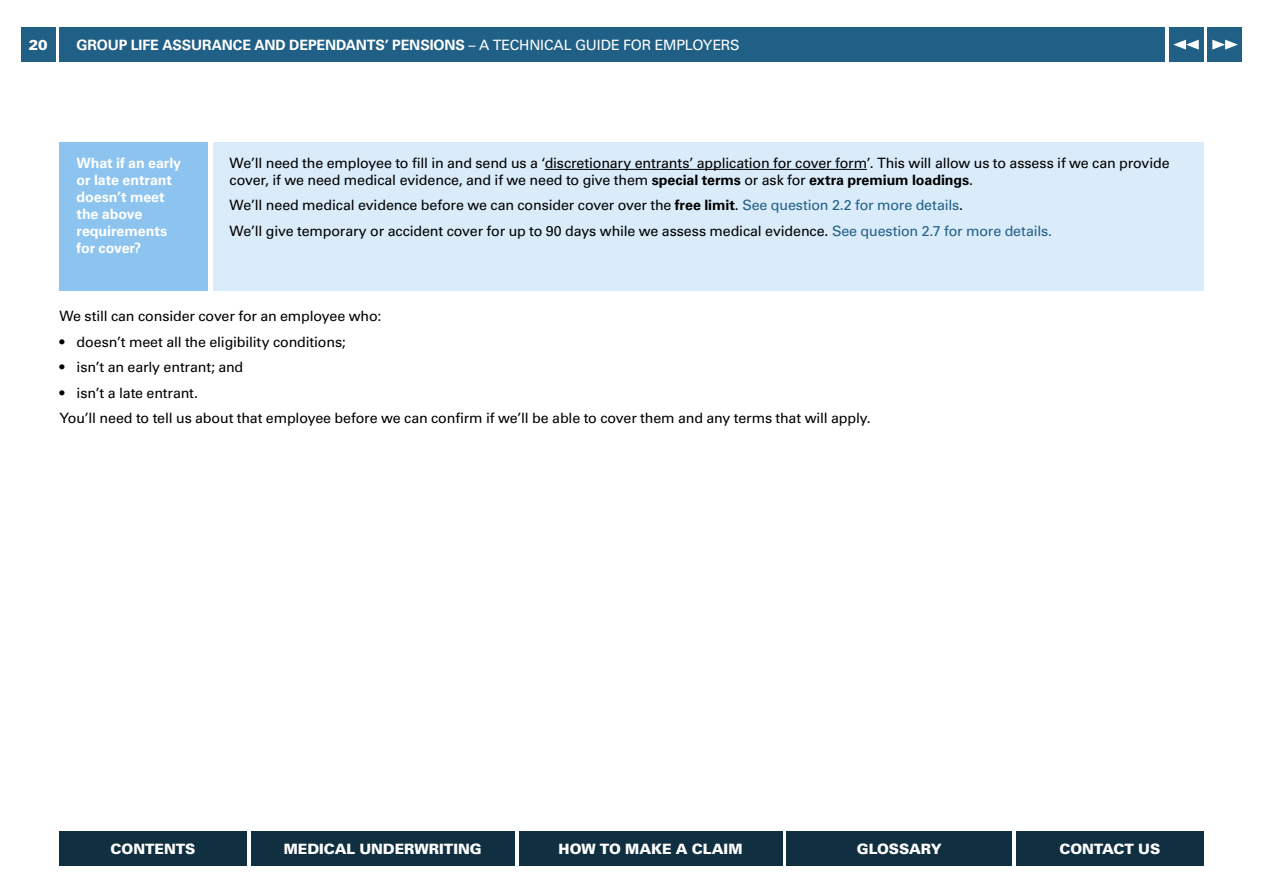
<style>
.page{position:relative;width:1263px;height:893px;background:#fff}
.page>*{position:absolute;margin:0;border:0;box-sizing:border-box;transform-origin:0 0}
.t1{font:14.25px/25.5px "Univers LT";letter-spacing:-.01em;color:#000}
.t2{font:700 14.25px/17px "Univers LT Std";letter-spacing:-.005em;color:#fff}
.t3{font:900 14.25px "Univers LT";letter-spacing:-.005em;color:#fff}
.s1{font-family:"Univers LT";font-weight:400}
.s2{font-family:"Univers LT Std"}
.s3{font-weight:700}
.s4{color:#216086}
</style>
<div class="page">
<div style="left:60px;top:142px;width:148px;height:149px;background:#8dc4ef"></div>
<div style="left:213px;top:142px;width:990px;height:149px;background:#daebfa"></div>
<hr style="left:545px;top:169px;width:322px;height:1px;background:#000">
<div style="left:60px;top:28px;width:1105px;height:34px;background:#216086"></div>
<div style="left:21px;top:28px;width:34px;height:34px;background:#216086"></div>
<div style="left:60px;top:831px;width:187px;height:34px;background:#102f41"></div>
<div style="left:1016px;top:831px;width:187px;height:34px;background:#102f41"></div>
<div style="left:251px;top:831px;width:263px;height:34px;background:#102f41"></div>
<div style="left:519px;top:831px;width:263px;height:34px;background:#102f41"></div>
<div style="left:787px;top:831px;width:225px;height:34px;background:#102f41"></div>
<div style="left:1208px;top:28px;width:34px;height:34px;background:#216086"></div>
<svg style="left:1212px;top:40px;width:26px;height:10px"></svg>
<div style="left:1169px;top:28px;width:34px;height:34px;background:#216086"></div>
<svg style="left:1173px;top:40px;width:26px;height:10px"></svg>
<p class="t3" style="left:29px;top:36px;width:20px">20</p>
<p class="t2" style="left:77px;top:37px;width:665px">GROUP LIFE ASSURANCE AND DEPENDANTS’ PENSIONS <span class="s1">– A TECHNICAL GUIDE FOR EMPLOYERS</span></p>
<p class="t2" style="left:77px;top:155px;width:106px">What if an early or late entrant doesn’t meet the above requirements for cover?</p>
<p class="t1" style="left:230px;top:155px;width:941px;line-height:17px">We’ll need the employee to fill in and send us a ‘<span class="s2">discretionary entrants’ application for cover form</span>’. This will allow us to assess if we can provide cover, if we need medical evidence, and if we need to give them <span class="s3">special terms</span> or ask for <span class="s3">extra premium loadings</span>.</p>
<p class="t1" style="left:230px;top:193px;width:824px">We’ll need medical evidence before we can consider cover over the <span class="s3">free limit</span>. <span class="s4">See question 2.2 for more details</span>.<br>We’ll give temporary or accident cover for up to 90 days while we assess medical evidence. <span class="s4">See question 2.7 for more details.</span></p>
<p class="t1" style="left:60px;top:303px;width:323px">We still can consider cover for an employee who:</p>
<p class="t1" style="left:60px;top:329px;width:288px">• doesn’t meet all the eligibility conditions;</p>
<p class="t1" style="left:60px;top:354px;width:185px">• isn’t an early entrant; and</p>
<p class="t1" style="left:60px;top:380px;width:813px">• isn’t a late entrant.<br>You’ll need to tell us about that employee before we can confirm if we’ll be able to cover them and any terms that will apply.</p>
<p class="t3" style="left:111px;top:840px;width:86px">CONTENTS</p>
<p class="t3" style="left:284px;top:840px;width:199px">MEDICAL UNDERWRITING</p>
<p class="t3" style="left:559px;top:840px;width:185px">HOW TO MAKE A CLAIM</p>
<p class="t3" style="left:857px;top:840px;width:86px">GLOSSARY</p>
<p class="t3" style="left:1059px;top:840px;width:102px">CONTACT US</p>
</div>
